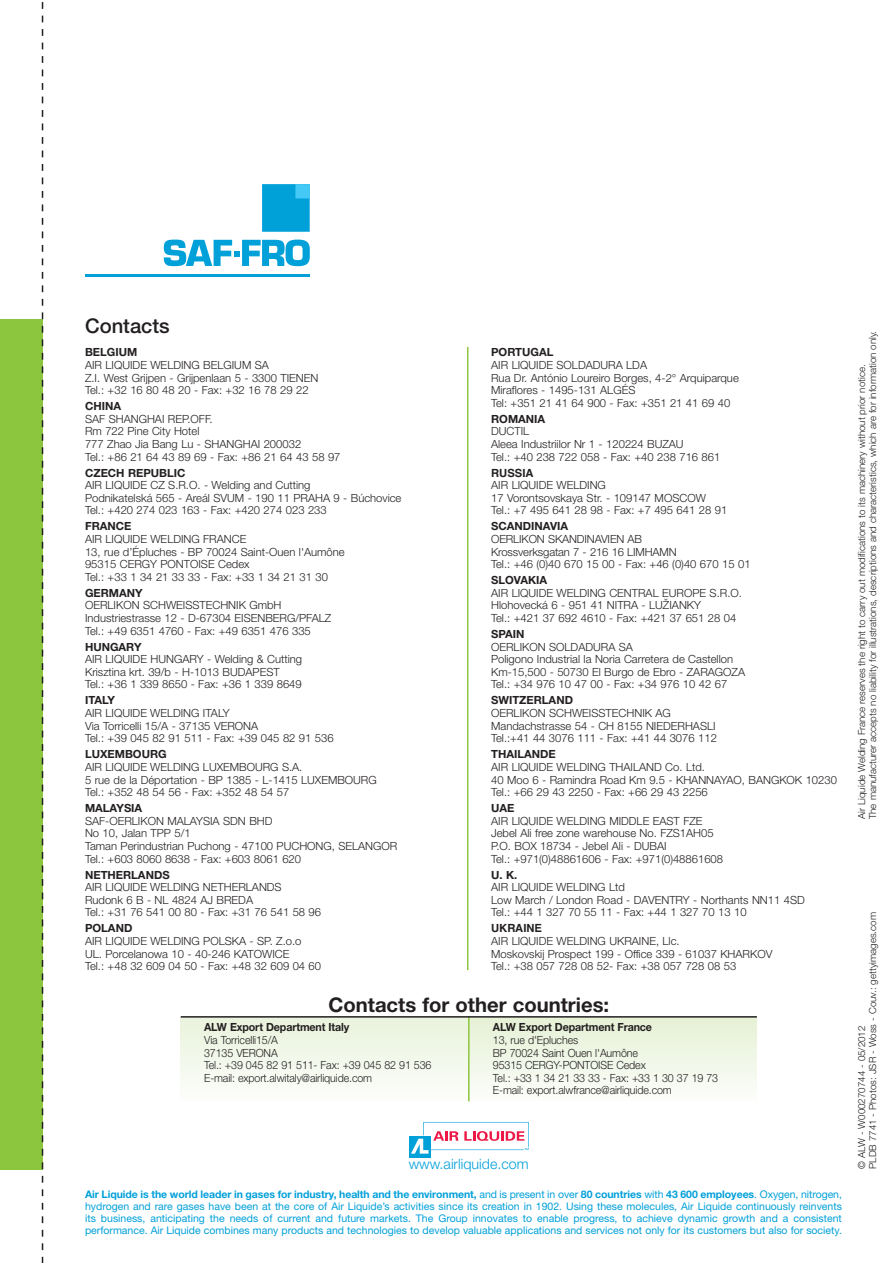
<style>
.page{position:relative;width:893px;height:1263px;background:#fff}
.page>*{position:absolute;margin:0;border:0;box-sizing:border-box;transform-origin:0 0}
.t1{font:700 20.25px "Helvetica Neue";color:#231f20}
.t2{font:500 20.25px "Helvetica Neue";color:#231f20}
.t3{font:300 14.25px "Helvetica Neue";color:#00a0d9}
.t4{font:300 11.25px/12.6px "Helvetica Neue";color:#231f20}
.t5{font:300 11.25px/12.6px "Helvetica Neue";color:#231f20;scale:.95 1}
.t6{font:700 11.25px "Helvetica Neue";color:#231f20}
.t7{font:700 11.25px "Helvetica Neue";color:#231f20;scale:.95 1}
.t8{font:700 11.25px "Helvetica Cyr";color:#231f20}
.t9{font:10.5px/12px "Helvetica Neue";color:#00a0d9;text-align:justify}
.t10{font:300 9.75px/11.2px "Helvetica Neue";color:#231f20}
.s1{font-weight:700}
</style>
<div class="page">
<div style="left:0;top:319px;width:43px;height:850px;background:#8cc63f"></div>
<svg style="left:42px;top:2px;width:1px;height:1261px"></svg>
<svg style="left:409px;top:1122px;width:120px;height:36px"></svg>
<hr style="left:85px;top:274px;width:225px;height:3px;background:#00a0d9">
<div style="left:262px;top:184px;width:48px;height:48px;background:#00a0d9"></div>
<div style="left:295px;top:184px;width:15px;height:14px;background:#44c8f5"></div>
<svg style="left:164px;top:240px;width:146px;height:26px"></svg>
<hr style="left:467px;top:347px;width:1px;height:623px;background:#8cc63f">
<svg style="left:181px;top:1017px;width:287px;height:67px"></svg>
<div style="left:470px;top:1017px;width:287px;height:84px;background:linear-gradient(to bottom,#e5f1d5,#fcfdfa)"></div>
<hr style="left:468px;top:1016px;width:2px;height:85px;background:#8cc63f">
<hr style="left:181px;top:1016px;width:576px;height:1px;background:#231f20">
<h1 class="t2" style="left:85px;top:319px;width:86px">Contacts</h1>
<p class="t6" style="left:85px;top:348px;width:54px">BELGIUM</p>
<p class="t4" style="left:85px;top:360px;width:235px">AIR LIQUIDE WELDING BELGIUM SA<br>Z.I. West Grijpen - Grijpenlaan 5 - 3300 TIENEN<br>Tel.: +32 16 80 48 20 - Fax: +32 16 78 29 22</p>
<p class="t6" style="left:85px;top:402px;width:38px">CHINA</p>
<p class="t4" style="left:85px;top:414px;width:257px">SAF SHANGHAI REP.OFF.<br>Rm 722 Pine City Hotel<br>777 Zhao Jia Bang Lu - SHANGHAI 200032<br>Tel.: +86 21 64 43 89 69 - Fax: +86 21 64 43 58 97</p>
<p class="t6" style="left:85px;top:469px;width:102px">CZECH REPUBLIC</p>
<p class="t4" style="left:85px;top:480px;width:318px">AIR LIQUIDE CZ S.R.O. - Welding and Cutting<br>Podnikatelská 565 - Areál SVUM - 190 11 PRAHA 9 - Búchovice<br>Tel.: +420 274 023 163 - Fax: +420 274 023 233</p>
<p class="t6" style="left:85px;top:522px;width:48px">FRANCE</p>
<p class="t4" style="left:85px;top:534px;width:261px">AIR LIQUIDE WELDING FRANCE<br>13, rue d’Épluches - BP 70024 Saint-Ouen l'Aumône 95315 CERGY PONTOISE Cedex<br>Tel.: +33 1 34 21 33 33 - Fax: +33 1 34 21 31 30</p>
<p class="t6" style="left:85px;top:589px;width:59px">GERMANY</p>
<p class="t4" style="left:85px;top:600px;width:248px">OERLIKON SCHWEISSTECHNIK GmbH<br>Industriestrasse 12 - D-67304 EISENBERG/PFALZ<br>Tel.: +49 6351 4760 - Fax: +49 6351 476 335</p>
<p class="t6" style="left:85px;top:643px;width:58px">HUNGARY</p>
<p class="t4" style="left:85px;top:654px;width:219px">AIR LIQUIDE HUNGARY - Welding &amp; Cutting<br>Krisztina krt. 39/b - H-1013 BUDAPEST<br>Tel.: +36 1 339 8650 - Fax: +36 1 339 8649</p>
<p class="t6" style="left:85px;top:696px;width:31px">ITALY</p>
<p class="t4" style="left:85px;top:708px;width:250px">AIR LIQUIDE WELDING ITALY<br>Via Torricelli 15/A - 37135 VERONA<br>Tel.: +39 045 82 91 511 - Fax: +39 045 82 91 536</p>
<p class="t6" style="left:85px;top:750px;width:83px">LUXEMBOURG</p>
<p class="t4" style="left:85px;top:762px;width:293px">AIR LIQUIDE WELDING LUXEMBOURG S.A.<br>5 rue de la Déportation - BP 1385 - L-1415 LUXEMBOURG<br>Tel.: +352 48 54 56 - Fax: +352 48 54 57</p>
<p class="t6" style="left:85px;top:804px;width:59px">MALAYSIA</p>
<p class="t4" style="left:85px;top:815px;width:314px">SAF-OERLIKON MALAYSIA SDN BHD<br>No 10, Jalan TPP 5/1<br>Taman Perindustrian Puchong - 47100 PUCHONG, SELANGOR Tel.: +603 8060 8638 - Fax: +603 8061 620</p>
<p class="t6" style="left:85px;top:870px;width:86px">NETHERLANDS</p>
<p class="t4" style="left:85px;top:882px;width:238px">AIR LIQUIDE WELDING NETHERLANDS<br>Rudonk 6 B - NL 4824 AJ BREDA<br>Tel.: +31 76 541 00 80 - Fax: +31 76 541 58 96</p>
<p class="t6" style="left:85px;top:924px;width:49px">POLAND</p>
<p class="t4" style="left:85px;top:936px;width:238px">AIR LIQUIDE WELDING POLSKA - SP. Z.o.o<br>UL. Porcelanowa 10 - 40-246 KATOWICE<br>Tel.: +48 32 609 04 50 - Fax: +48 32 609 04 60</p>
<p class="t6" style="left:491px;top:348px;width:64px">PORTUGAL</p>
<p class="t4" style="left:491px;top:360px;width:249px">AIR LIQUIDE SOLDADURA LDA<br>Rua Dr. António Loureiro Borges, 4-2° Arquiparque Miraflores - 1495-131 ALGÉS<br>Tel: +351 21 41 64 900 - Fax: +351 21 41 69 40</p>
<p class="t6" style="left:491px;top:415px;width:56px">ROMANIA</p>
<p class="t4" style="left:491px;top:426px;width:231px">DUCTIL<br>Aleea Industriilor Nr 1 - 120224 BUZAU<br>Tel.: +40 238 722 058 - Fax: +40 238 716 861</p>
<p class="t8" style="left:491px;top:469px;width:44px">RUSSIA</p>
<p class="t4" style="left:491px;top:480px;width:238px">AIR LIQUIDE WELDING<br>17 Vorontsovskaya Str. - 109147 MOSCOW<br>Tel.: +7 495 641 28 98 - Fax: +7 495 641 28 91</p>
<p class="t6" style="left:491px;top:522px;width:78px">SCANDINAVIA</p>
<p class="t4" style="left:491px;top:534px;width:261px">OERLIKON SKANDINAVIEN AB<br>Krossverksgatan 7 - 216 16 LIMHAMN<br>Tel.: +46 (0)40 670 15 00 - Fax: +46 (0)40 670 15 01</p>
<p class="t6" style="left:491px;top:576px;width:58px">SLOVAKIA</p>
<p class="t4" style="left:491px;top:588px;width:252px">AIR LIQUIDE WELDING CENTRAL EUROPE S.R.O.<br>Hlohovecká 6 - 951 41 NITRA - LUŽIANKY<br>Tel.: +421 37 692 4610 - Fax: +421 37 651 28 04</p>
<p class="t6" style="left:491px;top:630px;width:35px">SPAIN</p>
<p class="t4" style="left:491px;top:641px;width:256px">OERLIKON SOLDADURA SA<br>Poligono Industrial la Noria Carretera de Castellon Km-15,500 - 50730 El Burgo de Ebro - ZARAGOZA Tel.: +34 976 10 47 00 - Fax: +34 976 10 42 67</p>
<p class="t6" style="left:491px;top:696px;width:83px">SWITZERLAND</p>
<p class="t4" style="left:491px;top:708px;width:227px">OERLIKON SCHWEISSTECHNIK AG<br>Mandachstrasse 54 - CH 8155 NIEDERHASLI<br>Tel.:+41 44 3076 111 - Fax: +41 44 3076 112</p>
<p class="t6" style="left:491px;top:750px;width:66px">THAILANDE</p>
<p class="t4" style="left:491px;top:762px;width:347px">AIR LIQUIDE WELDING THAILAND Co. Ltd.<br>40 Moo 6 - Ramindra Road Km 9.5 - KHANNAYAO, BANGKOK 10230<br>Tel.: +66 29 43 2250 - Fax: +66 29 43 2256</p>
<p class="t6" style="left:491px;top:804px;width:25px">UAE</p>
<p class="t4" style="left:491px;top:815px;width:233px">AIR LIQUIDE WELDING MIDDLE EAST FZE Jebel Ali free zone warehouse No. FZS1AH05<br>P.O. BOX 18734 - Jebel Ali - DUBAI<br>Tel.: +971(0)48861606 - Fax: +971(0)48861608</p>
<p class="t6" style="left:491px;top:870px;width:28px">U. K.</p>
<p class="t4" style="left:491px;top:882px;width:315px">AIR LIQUIDE WELDING Ltd<br>Low March / London Road - DAVENTRY - Northants NN11 4SD<br>Tel.: +44 1 327 70 55 11 - Fax: +44 1 327 70 13 10</p>
<p class="t8" style="left:491px;top:924px;width:53px">UKRAINE</p>
<p class="t4" style="left:491px;top:936px;width:283px">AIR LIQUIDE WELDING UKRAINE, Llc.<br>Moskovskij Prospect 199 - Office 339 - 61037 KHARKOV<br>Tel.: +38 057 728 08 52- Fax: +38 057 728 08 53</p>
<h1 class="t1" style="left:328px;top:997px;width:282px">Contacts for other countries:</h1>
<p class="t7" style="left:204px;top:1023px;width:155px">ALW Export Department Italy</p>
<p class="t5" style="left:204px;top:1035px;width:241px">Via Torricelli15/A<br>37135 VERONA<br>Tel.: +39 045 82 91 511- Fax: +39 045 82 91 536<br>E-mail: export.alwitaly@airliquide.com</p>
<p class="t7" style="left:493px;top:1023px;width:169px">ALW Export Department France</p>
<p class="t5" style="left:493px;top:1035px;width:239px">13, rue d'Epluches<br>BP 70024 Saint Ouen l'Aumône<br>95315 CERGY-PONTOISE Cedex<br>Tel.: +33 1 34 21 33 33 - Fax: +33 1 30 37 19 73<br>E-mail: export.alwfrance@airliquide.com</p>
<p class="t3" style="left:409px;top:1159px;width:121px">www.airliquide.com</p>
<p class="t9" style="left:85px;top:1189px;width:758px"><span class="s1">Air Liquide is the world leader in gases for industry, health and the environment,</span> and is present in over <span class="s1">80 countries</span> with <span class="s1">43 600 employees</span>. Oxygen, nitrogen, hydrogen and rare gases have been at the core of Air Liquide’s activities since its creation in 1902. Using these molecules, Air Liquide continuously reinvents its business, anticipating the needs of current and future markets. The Group innovates to enable progress, to achieve dynamic growth and a consistent performance. Air Liquide combines many products and technologies to develop valuable applications and services not only for its customers but also for society.</p>
<p class="t10" style="left:857px;top:819px;width:490px;rotate:-90deg">Air Liquide Welding France reserves the right to carry out modifications to its machinery without prior notice.<br>The manufacturer accepts no liability for illustrations, descriptions and characteristics, which are for information only.</p>
<p class="t10" style="left:857px;top:1169px;width:258px;rotate:-90deg">© ALW - W000270744 - 05/2012<br>PLDB 7741 - Photos: JSR - Woss - Couv.: gettyimages.com</p>
</div>
